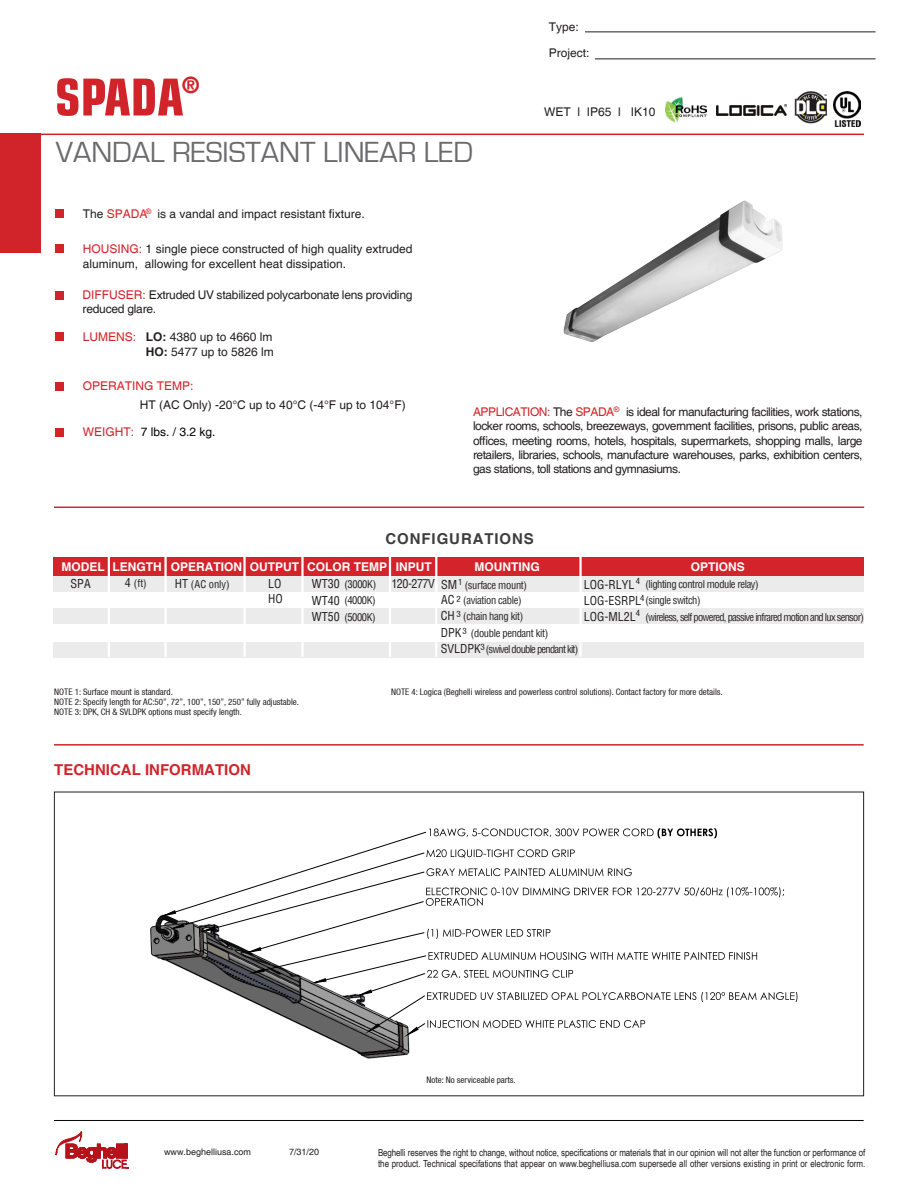
<style>
.page{position:relative;width:918px;height:1188px;background:#fff}
.page>*{position:absolute;margin:0;border:0;box-sizing:border-box;transform-origin:0 0}
.t1{font:700 condensed 51px "Eurostile LT";color:#d1232a}
.t2{font:30px "Eurostile";color:#6b6b6e}
.t3{font:700 condensed 22.5px "Eurostile LT";color:#d1232a}
.t4{font:700 15px "Helvetica";color:#d1232a}
.t5{font:700 15px "Helvetica";letter-spacing:.06em;color:#3d3d3f}
.t6{font:12px/14.4px "Helvetica";color:#231f20}
.t7{font:12px/14.4px "Helvetica";letter-spacing:-.02em;color:#231f20}
.t8{font:condensed 12px "Helvetica";color:#231f20}
.t9{font:700 12px "Helvetica";color:#fff}
.t10{font:12px "Helvetica";color:#d3242a}
.t11{font:12px "Helvetica";color:#040503}
.t12{font:condensed 10.5px "Helvetica";letter-spacing:-.04em;color:#231f20}
.t13{font:condensed 10.5px "Helvetica";letter-spacing:-.07em;color:#231f20}
.t14{font:9.75px/11.7px "Arial Narrow";letter-spacing:-.01em;color:#231f20}
.t15{font:condensed 9px "Helvetica 57";color:#231f20}
.t16{font:9px "Helvetica";color:#231f20}
.t17{font:7.5px "Helvetica";color:#d1232a}
.s1{color:#d3242a}
.s2{font-weight:700}
.s3{font-size:12px}
</style>
<div class="page">
<div style="left:54px;top:643px;width:810px;height:15px;background:#ecebeb"></div>
<div style="left:54px;top:608px;width:810px;height:16px;background:#ecebeb"></div>
<div style="left:54px;top:576px;width:810px;height:16px;background:#ecebeb"></div>
<div style="left:54px;top:557px;width:810px;height:18px;background:#d3232b"></div>
<hr style="left:2px;top:134px;width:862px;height:1px;background:#d1232a">
<hr style="left:54px;top:507px;width:810px;height:1px;background:#d1232a">
<hr style="left:54px;top:744px;width:810px;height:2px;background:#d1232a">
<hr style="left:54px;top:1120px;width:810px;height:1px;background:#040503">
<div style="left:0;top:134px;width:41px;height:119px;background:#d1232a"></div>
<div style="left:55px;top:209px;width:9px;height:9px;background:#d1232a"></div>
<div style="left:55px;top:245px;width:9px;height:8px;background:#d1232a"></div>
<div style="left:55px;top:332px;width:9px;height:9px;background:#d1232a"></div>
<div style="left:55px;top:291px;width:9px;height:9px;background:#d1232a"></div>
<div style="left:55px;top:383px;width:9px;height:8px;background:#d1232a"></div>
<div style="left:55px;top:428px;width:9px;height:9px;background:#d1232a"></div>
<hr style="left:585px;top:32px;width:291px;height:1px;background:#231f20">
<hr style="left:595px;top:59px;width:281px;height:1px;background:#231f20">
<img style="left:563px;top:200px;width:220px;height:142px">
<img style="left:834px;top:91px;width:27px;height:36px">
<svg style="left:56px;top:1132px;width:72px;height:36px"></svg>
<img style="left:794px;top:91px;width:33px;height:33px">
<hr style="left:435px;top:556px;width:2px;height:101px;background:#fff">
<hr style="left:579px;top:556px;width:3px;height:101px;background:#fff">
<hr style="left:389px;top:556px;width:2px;height:101px;background:#fff">
<hr style="left:301px;top:556px;width:3px;height:101px;background:#fff">
<hr style="left:243px;top:556px;width:3px;height:101px;background:#fff">
<hr style="left:164px;top:556px;width:3px;height:101px;background:#fff">
<hr style="left:108px;top:556px;width:2px;height:101px;background:#fff">
<img style="left:717px;top:104px;width:69px;height:11px">
<img style="left:665px;top:97px;width:41px;height:26px">
<img style="left:150px;top:914px;width:277px;height:145px">
<svg style="left:426px;top:849px;width:149px;height:9px"></svg>
<svg style="left:427px;top:992px;width:370px;height:10px"></svg>
<svg style="left:427px;top:1020px;width:218px;height:8px"></svg>
<svg style="left:426px;top:887px;width:358px;height:19px"></svg>
<svg style="left:427px;top:929px;width:123px;height:10px"></svg>
<svg style="left:428px;top:952px;width:329px;height:8px"></svg>
<svg style="left:426px;top:868px;width:206px;height:8px"></svg>
<svg style="left:427px;top:970px;width:146px;height:8px"></svg>
<svg style="left:429px;top:828px;width:288px;height:10px"></svg>
<svg style="left:180px;top:832px;width:246px;height:204px"></svg>
<svg style="left:163px;top:910px;width:256px;height:126px"></svg>
<p class="t1" style="left:55px;top:66px;width:130px">SPADA</p>
<p class="t3" style="left:182px;top:71px;width:19px">®</p>
<p class="t2" style="left:56px;top:136px;width:419px">VANDAL RESISTANT LINEAR LED</p>
<p class="t17" style="left:146px;top:207px;width:7px">®</p>
<p class="t6" style="left:83px;top:207px;width:284px">The <span class="s1">SPADA</span> is a vandal and impact resistant fixture.</p>
<p class="t6" style="left:83px;top:242px;width:331px"><span class="s1">HOUSING:</span> 1 single piece constructed of high quality extruded aluminum, allowing for excellent heat dissipation.</p>
<p class="t7" style="left:83px;top:288px;width:331px"><span class="s1">DIFFUSER:</span> Extruded UV stabilized polycarbonate lens providing reduced glare.</p>
<p class="t10" style="left:83px;top:330px;width:55px">LUMENS:</p>
<p class="t6" style="left:146px;top:330px;width:128px"><span class="s2">LO:</span> 4380 up to 4660 lm</p>
<p class="t6" style="left:146px;top:345px;width:130px"><span class="s2">HO:</span> 5477 up to 5826 lm</p>
<p class="t6" style="left:549px;top:20px;width:32px">Type:</p>
<p class="t6" style="left:549px;top:46px;width:42px">Project:</p>
<p class="t6" style="left:544px;top:105px;width:113px">WET l IP65 l IK10</p>
<p class="t10" style="left:83px;top:379px;width:112px">OPERATING TEMP:</p>
<p class="t11" style="left:83px;top:425px;width:134px"><span class="s1">WEIGHT:</span> 7 lbs. / 3.2 kg.</p>
<p class="t6" style="left:140px;top:398px;width:267px">HT (AC Only) -20°C up to 40°C (-4°F up to 104°F)</p>
<p class="t17" style="left:614px;top:405px;width:7px">®</p>
<p class="t6" style="left:473px;top:405px;width:391px;text-align:justify"><span class="s1">APPLICATION:</span> The <span class="s1">SPADA</span> is ideal for manufacturing facilities, work stations, locker rooms, schools, breezeways, government facilities, prisons, public areas, offices, meeting rooms, hotels, hospitals, supermarkets, shopping malls, large retailers, libraries, schools, manufacture warehouses, parks, exhibition centers, gas stations, toll stations and gymnasiums.</p>
<p class="t5" style="left:386px;top:530px;width:150px">CONFIGURATIONS</p>
<p class="t9" style="left:61px;top:559px;width:45px">MODEL</p>
<p class="t9" style="left:113px;top:559px;width:51px">LENGTH</p>
<p class="t9" style="left:171px;top:559px;width:73px">OPERATION</p>
<p class="t9" style="left:250px;top:559px;width:51px">OUTPUT</p>
<p class="t9" style="left:307px;top:559px;width:82px">COLOR TEMP</p>
<p class="t9" style="left:396px;top:559px;width:37px">INPUT</p>
<p class="t9" style="left:475px;top:559px;width:67px">MOUNTING</p>
<p class="t9" style="left:691px;top:560px;width:56px">OPTIONS</p>
<p class="t8" style="left:71px;top:576px;width:22px">SPA</p>
<p class="t12" style="left:125px;top:576px;width:23px"><span class="s3">4</span> (ft)</p>
<p class="t12" style="left:175px;top:577px;width:57px"><span class="s3">HT</span> (AC only)</p>
<p class="t8" style="left:268px;top:576px;width:15px">LO</p>
<p class="t8" style="left:312px;top:576px;width:29px">WT30</p>
<p class="t12" style="left:344px;top:578px;width:33px">(3000K)</p>
<p class="t12" style="left:344px;top:593px;width:33px">(4000K)</p>
<p class="t12" style="left:344px;top:611px;width:33px">(5000K)</p>
<p class="t8" style="left:268px;top:591px;width:16px">HO</p>
<p class="t8" style="left:312px;top:593px;width:29px">WT40</p>
<p class="t8" style="left:312px;top:609px;width:29px">WT50</p>
<p class="t15" style="left:458px;top:576px;width:6px">1</p>
<p class="t15" style="left:636px;top:576px;width:6px">4</p>
<p class="t15" style="left:457px;top:593px;width:6px">2</p>
<p class="t15" style="left:457px;top:609px;width:6px">3</p>
<p class="t15" style="left:463px;top:625px;width:6px">3</p>
<p class="t15" style="left:481px;top:642px;width:6px">3</p>
<p class="t8" style="left:391px;top:576px;width:45px">120-277V</p>
<p class="t8" style="left:441px;top:577px;width:18px">SM</p>
<p class="t8" style="left:584px;top:577px;width:52px">LOG-RLYL</p>
<p class="t12" style="left:646px;top:577px;width:115px">(lighting control module relay)</p>
<p class="t12" style="left:465px;top:578px;width:64px">(surface mount)</p>
<p class="t8" style="left:441px;top:592px;width:15px">AC</p>
<p class="t15" style="left:640px;top:593px;width:6px">4</p>
<p class="t8" style="left:584px;top:593px;width:59px">LOG-ESRPL</p>
<p class="t12" style="left:646px;top:593px;width:57px">(single switch)</p>
<p class="t12" style="left:463px;top:594px;width:60px">(aviation cable)</p>
<p class="t15" style="left:636px;top:608px;width:6px">4</p>
<p class="t8" style="left:441px;top:608px;width:16px">CH</p>
<p class="t8" style="left:584px;top:609px;width:53px">LOG-ML2L</p>
<p class="t13" style="left:646px;top:610px;width:220px">(wireless, self powered, passive infrared motion and lux sensor)</p>
<p class="t12" style="left:463px;top:609px;width:61px">(chain hang kit)</p>
<p class="t12" style="left:471px;top:626px;width:79px">(double pendant kit)</p>
<p class="t13" style="left:486px;top:643px;width:94px">(swivel double pendant kit)</p>
<p class="t8" style="left:441px;top:625px;width:22px">DPK</p>
<p class="t8" style="left:441px;top:641px;width:42px">SVLDPK</p>
<p class="t15" style="left:54px;top:687px;width:120px">NOTE 1: Surface mount is standard.</p>
<p class="t15" style="left:54px;top:707px;width:189px">NOTE 3: DPK, CH &amp; SVLDPK options must specify length.</p>
<p class="t15" style="left:54px;top:696px;width:246px">NOTE 2: Specify length for AC:50”, 72”, 100”, 150”, 250” fully adjustable.</p>
<p class="t15" style="left:391px;top:687px;width:333px">NOTE 4: Logica (Beghelli wireless and powerless control solutions). Contact factory for more details.</p>
<p class="t4" style="left:54px;top:760px;width:198px">TECHNICAL INFORMATION</p>
<p class="t15" style="left:426px;top:1074px;width:91px">Note: No serviceable parts.</p>
<p class="t16" style="left:164px;top:1147px;width:89px">www.beghelliusa.com</p>
<p class="t16" style="left:289px;top:1147px;width:32px">7/31/20</p>
<p class="t14" style="left:378px;top:1146px;width:489px">Beghelli reserves the right to change, without notice, specifications or materials that in our opinion will not alter the function or performance of the product. Technical specifations that appear on www.beghelliusa.com supersede all other versions existing in print or electronic form.</p>
</div>
